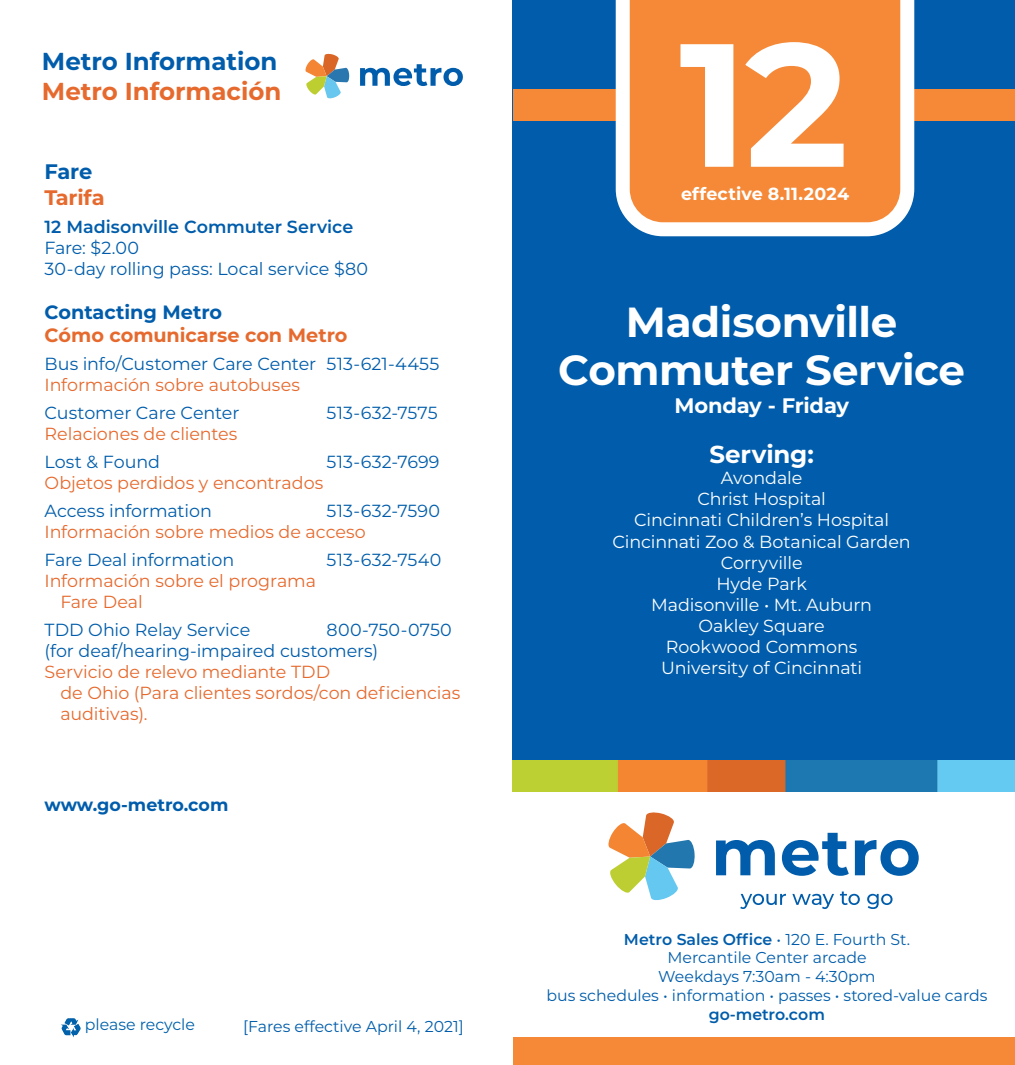
<style>
.page{position:relative;width:1015px;height:1065px;background:#fff}
.page>*{position:absolute;margin:0;border:0;box-sizing:border-box;transform-origin:0 0}
.t1{font:700 175px "Montserrat";color:#fff}
.t2{font:700 42px/47.2px "Montserrat";letter-spacing:-.01em;color:#fff;text-align:center}
.t3{font:700 24.5px "Montserrat";color:#015dab}
.t4{font:700 24.5px "Montserrat";color:#e66a2e}
.t5{font:700 24.5px "Montserrat";letter-spacing:-.005em;color:#fff}
.t6{font:700 21px "Montserrat";letter-spacing:-.005em;color:#fff}
.t7{font:700 21px "Montserrat";letter-spacing:-.01em;color:#e66a2e}
.t8{font:700 21px "Montserrat";color:#015dab}
.t9{font:700 19.25px "Montserrat";letter-spacing:-.005em;color:#e66a2e}
.t10{font:700 19.25px "Montserrat";letter-spacing:-.005em;color:#015dab}
.t11{font:17.5px "Montserrat";letter-spacing:-.005em;color:#015dab}
.t12{font:17.5px/21px "Montserrat";letter-spacing:-.005em;color:#e66a2e}
.t13{font:17.5px "Montserrat";letter-spacing:-.005em;color:#fff}
.t14{font:600 17.5px "Montserrat";color:#015dab}
.t15{font:700 17.5px "Montserrat";letter-spacing:.01em;color:#fff}
.t16{font:700 17.5px "Montserrat";color:#015dab}
.t17{font:17.5px "Montserrat";letter-spacing:.015em;color:#015dab}
.t18{font:15.75px/18.9px "Montserrat";color:#015dab;text-align:center}
.t19{font:15.75px "Montserrat";color:#0161aa}
.s1{font-weight:600}
</style>
<div class="page">
<div style="left:512px;top:0;width:502px;height:769px;background:#015dab"></div>
<div style="left:513px;top:90px;width:501px;height:31px;background:#f58937"></div>
<svg style="left:716px;top:840px;width:58px;height:35px"></svg>
<svg style="left:781px;top:832px;width:67px;height:43px"></svg>
<svg style="left:854px;top:840px;width:64px;height:35px"></svg>
<svg style="left:740px;top:893px;width:45px;height:15px"></svg>
<svg style="left:792px;top:893px;width:41px;height:15px"></svg>
<svg style="left:839px;top:891px;width:20px;height:13px"></svg>
<svg style="left:867px;top:893px;width:25px;height:15px"></svg>
<svg style="left:608px;top:812px;width:86px;height:88px"></svg>
<svg style="left:615px;top:0;width:299px;height:236px;background:#f29854"></svg>
<div style="left:512px;top:1037px;width:502px;height:27px;background:#f58937"></div>
<img style="left:512px;top:760px;width:502px;height:31px">
<svg style="left:61px;top:1018px;width:20px;height:19px"></svg>
<svg style="left:360px;top:64px;width:102px;height:22px"></svg>
<svg style="left:305px;top:53px;width:44px;height:46px"></svg>
<p class="t3" style="left:42px;top:44px;width:237px">Metro Information</p>
<p class="t4" style="left:42px;top:73px;width:241px">Metro Información</p>
<p class="t8" style="left:45px;top:157px;width:49px">Fare</p>
<p class="t7" style="left:45px;top:182px;width:62px">Tarifa</p>
<p class="t14" style="left:45px;top:214px;width:310px">12 Madisonville Commuter Service</p>
<p class="t11" style="left:45px;top:235px;width:96px">Fare: $2.00</p>
<p class="t11" style="left:45px;top:256px;width:325px">30-day rolling pass: Local service $80</p>
<p class="t10" style="left:45px;top:298px;width:179px">Contacting Metro</p>
<p class="t9" style="left:45px;top:321px;width:304px">Cómo comunicarse con Metro</p>
<p class="t11" style="left:45px;top:351px;width:396px">Bus info/Customer Care Center 513-621-4455</p>
<p class="t12" style="left:45px;top:373px;width:257px">Información sobre autobuses</p>
<p class="t11" style="left:45px;top:400px;width:196px">Customer Care Center</p>
<p class="t11" style="left:326px;top:400px;width:112px">513-632-7575</p>
<p class="t12" style="left:45px;top:422px;width:194px">Relaciones de clientes</p>
<p class="t11" style="left:45px;top:449px;width:117px">Lost &amp; Found</p>
<p class="t11" style="left:326px;top:449px;width:114px">513-632-7699</p>
<p class="t12" style="left:45px;top:471px;width:280px">Objetos perdidos y encontrados</p>
<p class="t11" style="left:45px;top:498px;width:169px">Access information</p>
<p class="t11" style="left:326px;top:498px;width:115px">513-632-7590</p>
<p class="t12" style="left:45px;top:520px;width:323px">Información sobre medios de acceso</p>
<p class="t11" style="left:45px;top:547px;width:191px">Fare Deal information</p>
<p class="t17" style="left:326px;top:547px;width:116px">513-632-7540</p>
<p class="t12" style="left:45px;top:569px;width:273px">Información sobre el programa</p>
<p class="t12" style="left:60px;top:590px;width:84px">Fare Deal</p>
<p class="t11" style="left:45px;top:617px;width:207px">TDD Ohio Relay Service</p>
<p class="t11" style="left:326px;top:617px;width:127px">800-750-0750</p>
<p class="t11" style="left:45px;top:638px;width:335px">(for deaf/hearing-impaired customers)</p>
<p class="t12" style="left:45px;top:660px;width:287px">Servicio de relevo mediante TDD</p>
<p class="t12" style="left:60px;top:681px;width:401px">de Ohio (Para clientes sordos/con deficiencias auditivas).</p>
<p class="t16" style="left:45px;top:791px;width:185px">www.go-metro.com</p>
<p class="t19" style="left:85px;top:1013px;width:111px">please recycle</p>
<p class="t18" style="left:243px;top:1016px;width:222px">[Fares effective April 4, 2021]</p>
<p class="t1" style="left:679px;top:-22px;width:171px">12</p>
<p class="t15" style="left:680px;top:181px;width:170px">effective 8.11.2024</p>
<p class="t2" style="left:558px;top:297px;width:408px">Madisonville<br>Commuter Service</p>
<p class="t6" style="left:674px;top:390px;width:176px">Monday - Friday</p>
<p class="t5" style="left:709px;top:437px;width:106px">Serving:</p>
<p class="t13" style="left:720px;top:466px;width:83px">Avondale</p>
<p class="t13" style="left:697px;top:487px;width:130px">Christ Hospital</p>
<p class="t13" style="left:634px;top:508px;width:256px">Cincinnati Children’s Hospital</p>
<p class="t13" style="left:612px;top:529px;width:299px">Cincinnati Zoo &amp; Botanical Garden</p>
<p class="t13" style="left:720px;top:550px;width:83px">Corryville</p>
<p class="t13" style="left:716px;top:571px;width:92px">Hyde Park</p>
<p class="t13" style="left:651px;top:592px;width:222px">Madisonville • Mt. Auburn</p>
<p class="t13" style="left:698px;top:613px;width:128px">Oakley Square</p>
<p class="t13" style="left:665px;top:634px;width:193px">Rookwood Commons</p>
<p class="t13" style="left:661px;top:655px;width:202px">University of Cincinnati</p>
<p class="t18" style="left:546px;top:928px;width:442px"><span class="s1">Metro Sales Office</span> • 120 E. Fourth St.<br>Mercantile Center arcade<br>Weekdays 7:30am - 4:30pm<br>bus schedules • information • passes • stored-value cards <span class="s1">go-metro.com</span></p>
</div>
